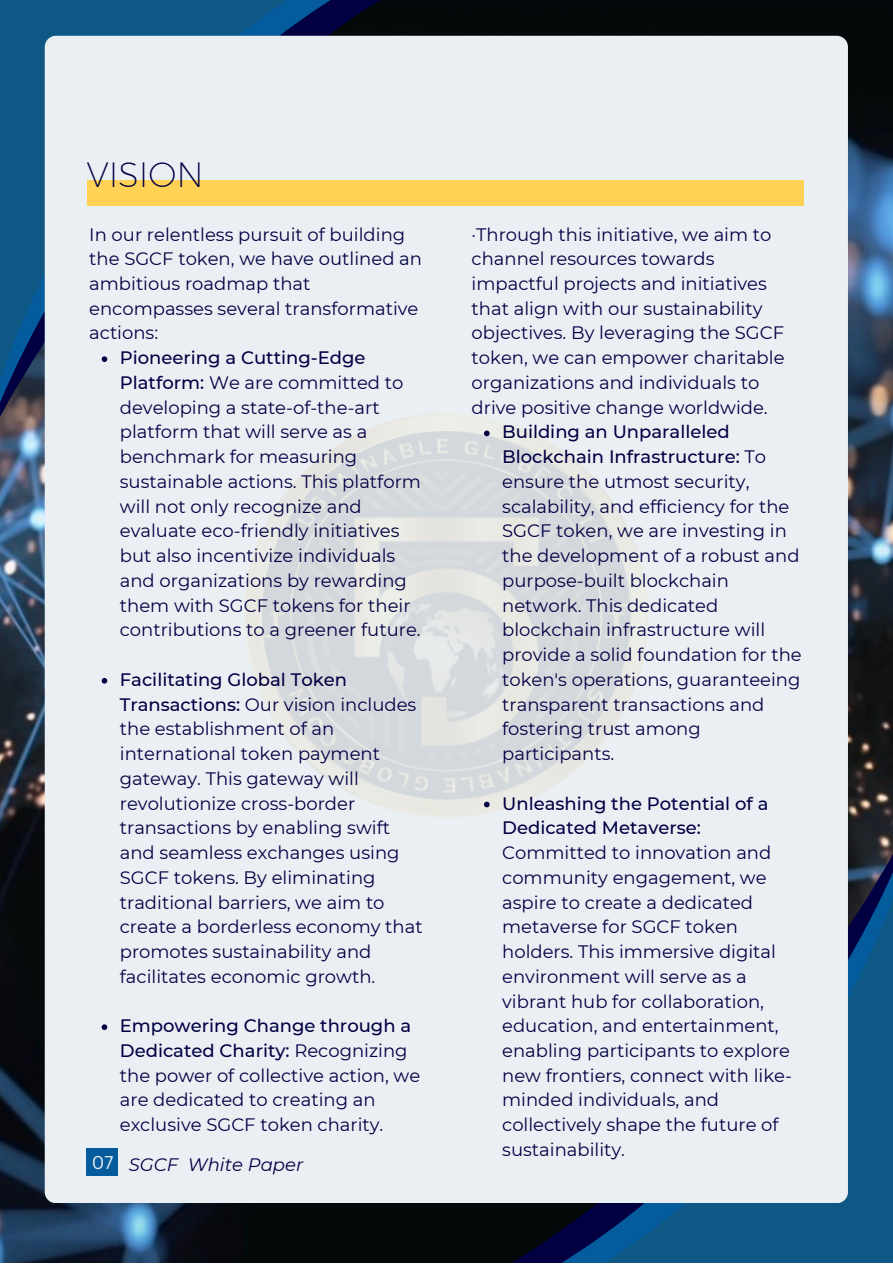
<style>
.page{position:relative;width:893px;height:1264px;background:#fff}
.page>*{position:absolute;margin:0;border:0;box-sizing:border-box;transform-origin:0 0}
.t1{font:300 34.2px "Kief Montaser Extra";color:#020043}
.t2{font:18px/24.8px "Montserrat";color:#020043}
.t3{font:italic 18px "Montserrat";color:#020043}
.t4{font:18px "Canva Sans";color:#eaeff4}
.s1{font-weight:500}
</style>
<div class="page">
<img style="left:0;top:0;width:892px;height:1262px">
<svg style="left:0;top:0;width:335px;height:456px;background:#16537f"></svg>
<svg style="left:565px;top:801px;width:327px;height:461px;background:#235a83"></svg>
<div style="left:45px;top:36px;width:802px;height:1167px;background:#eaeff4;border-radius:11px"></div>
<div style="left:87px;top:180px;width:716px;height:25px;background:#ffd155"></div>
<div style="left:87px;top:1148px;width:31px;height:27px;background:#055c9d"></div>
<svg style="left:102px;top:356px;width:5px;height:6px"></svg>
<svg style="left:102px;top:678px;width:5px;height:5px"></svg>
<svg style="left:102px;top:1024px;width:5px;height:5px"></svg>
<svg style="left:484px;top:430px;width:5px;height:6px"></svg>
<svg style="left:484px;top:801px;width:5px;height:6px"></svg>
<p class="t1" style="left:87px;top:154px;width:118px">VISION</p>
<p class="t2" style="left:89px;top:222px;width:334px">In our relentless pursuit of building the SGCF token, we have outlined an ambitious roadmap that encompasses several transformative actions:</p>
<p class="t2" style="left:120px;top:345px;width:302px"><span class="s1">Pioneering a Cutting-Edge<br>Platform:</span> We are committed to developing a state-of-the-art platform that will serve as a benchmark for measuring sustainable actions. This platform will not only recognize and evaluate eco-friendly initiatives but also incentivize individuals and organizations by rewarding them with SGCF tokens for their contributions to a greener future.</p>
<p class="t2" style="left:120px;top:667px;width:304px"><span class="s1">Facilitating Global Token<br>Transactions:</span> Our vision includes the establishment of an international token payment gateway. This gateway will revolutionize cross-border transactions by enabling swift and seamless exchanges using<br>SGCF tokens. By eliminating traditional barriers, we aim to create a borderless economy that promotes sustainability and facilitates economic growth.</p>
<p class="t2" style="left:120px;top:1013px;width:302px"><span class="s1">Empowering Change through a<br>Dedicated Charity:</span> Recognizing the power of collective action, we are dedicated to creating an exclusive SGCF token charity.</p>
<p class="t4" style="left:92px;top:1149px;width:23px">07</p>
<p class="t3" style="left:129px;top:1153px;width:176px">SGCF White Paper</p>
<p class="t2" style="left:471px;top:222px;width:314px">·Through this initiative, we aim to channel resources towards impactful projects and initiatives that align with our sustainability objectives. By leveraging the SGCF token, we can empower charitable organizations and individuals to drive positive change worldwide.</p>
<p class="t2" style="left:502px;top:419px;width:301px"><span class="s1">Building an Unparalleled<br>Blockchain Infrastructure:</span> To ensure the utmost security, scalability, and efficiency for the<br>SGCF token, we are investing in the development of a robust and purpose-built blockchain network. This dedicated blockchain infrastructure will provide a solid foundation for the token's operations, guaranteeing transparent transactions and fostering trust among participants.</p>
<p class="t2" style="left:502px;top:790px;width:291px"><span class="s1">Unleashing the Potential of a<br>Dedicated Metaverse:<br></span>Committed to innovation and community engagement, we aspire to create a dedicated metaverse for SGCF token holders. This immersive digital environment will serve as a vibrant hub for collaboration, education, and entertainment, enabling participants to explore new frontiers, connect with like&shy;minded individuals, and collectively shape the future of sustainability.</p>
</div>
